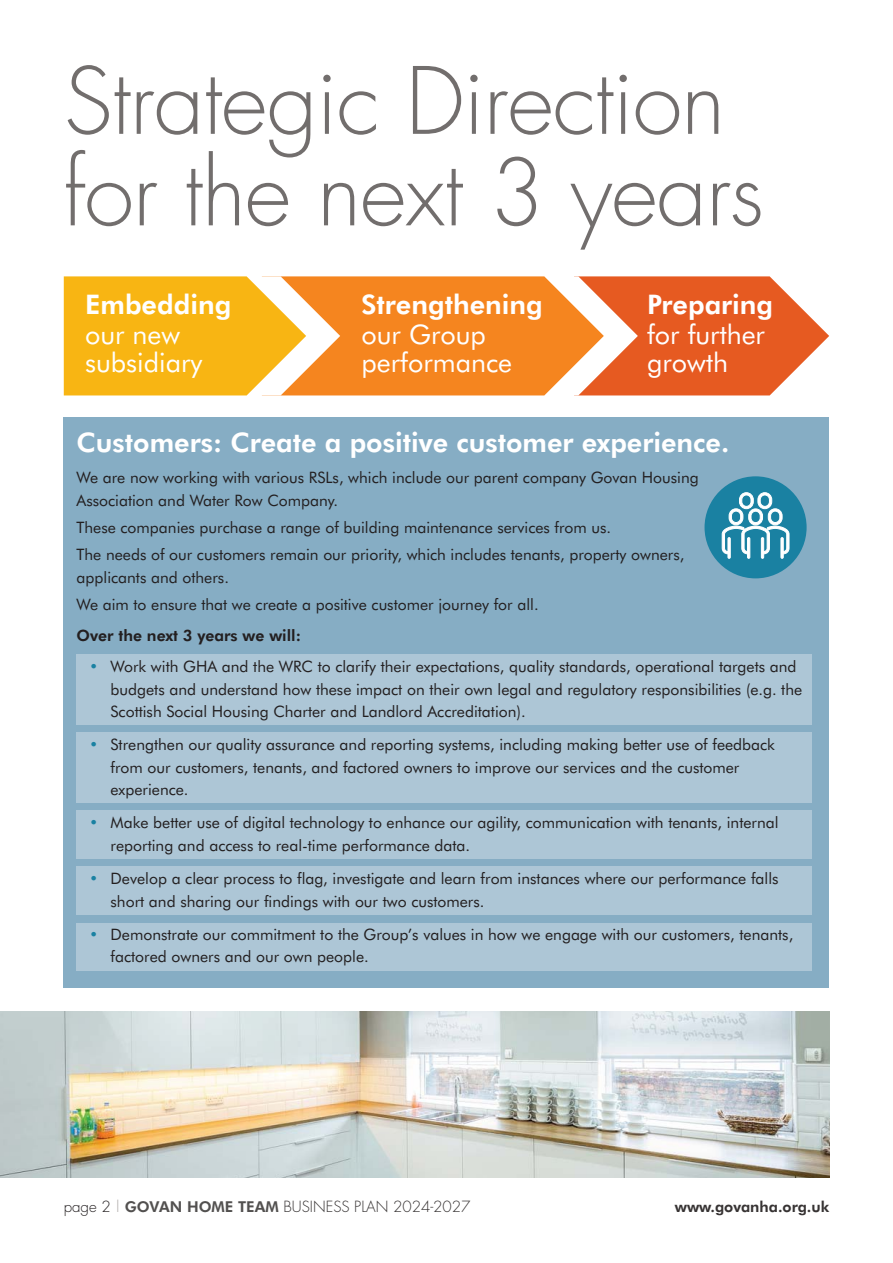
<style>
.page{position:relative;width:893px;height:1263px;background:#fff}
.page>*{position:absolute;margin:0;border:0;box-sizing:border-box;transform-origin:0 0}
.t1{font:300 90px/91.5px "Futura";letter-spacing:-.01em;color:#726e6d}
.t2{font:800 27px "Futura BT";color:#fff}
.t3{font:27px/27.8px "Futura BT";color:#fff}
.t4{font:15.75px/22.5px "Futura BT";color:#231f20}
.t5{font:800 15.75px "Futura BT";color:#231f20}
.t6{font:300 15px "Futura";color:#373333}
.t7{font:800 15px "Futura BT";color:#373333}
.s1{color:#1a81a2}
.s2{color:#231f20}
.s3{color:#aca9a7}
.s4{font-family:"Futura BT";font-weight:800;color:#52504f}
</style>
<div class="page">
<div style="left:64px;top:417px;width:765px;height:570px;background:#86adc4"></div>
<div style="left:77px;top:654px;width:735px;height:71px;background:#adc6d6"></div>
<div style="left:77px;top:732px;width:735px;height:71px;background:#adc6d6"></div>
<div style="left:77px;top:810px;width:735px;height:49px;background:#adc6d6"></div>
<div style="left:77px;top:867px;width:735px;height:48px;background:#adc6d6"></div>
<div style="left:77px;top:923px;width:735px;height:47px;background:#adc6d6"></div>
<svg style="left:64px;top:276px;width:765px;height:119px;background:#f39739"></svg>
<div style="left:704px;top:476px;width:103px;height:102px;background:#1a81a2;border-radius:50%"></div>
<div style="left:739px;top:492px;width:14px;height:17px;border:1px solid #fff;border-radius:7px"></div>
<div style="left:758px;top:492px;width:14px;height:17px;border:1px solid #fff;border-radius:7px"></div>
<div style="left:761px;top:537px;width:3px;height:21px;border:1px solid #fff"></div>
<div style="left:747px;top:537px;width:3px;height:21px;border:1px solid #fff"></div>
<div style="left:728px;top:537px;width:2px;height:21px;border:1px solid #fff"></div>
<div style="left:781px;top:537px;width:2px;height:21px;border:1px solid #fff"></div>
<svg style="left:722px;top:493px;width:67px;height:61px"></svg>
<img style="left:0;top:1012px;width:829px;height:166px">
<h1 class="t1" style="left:64px;top:63px;width:702px">Strategic Direction for the next 3 years</h1>
<h2 class="t2" style="left:85px;top:291px;width:148px">Embedding</h2>
<h2 class="t3" style="left:85px;top:322px;width:119px">our new subsidiary</h2>
<h2 class="t2" style="left:361px;top:291px;width:183px">Strengthening</h2>
<h2 class="t3" style="left:361px;top:322px;width:152px">our Group performance</h2>
<h2 class="t2" style="left:647px;top:291px;width:128px">Preparing</h2>
<h2 class="t3" style="left:647px;top:322px;width:120px">for further growth</h2>
<h2 class="t2" style="left:77px;top:429px;width:654px">Customers: Create a positive customer experience.</h2>
<p class="t4" style="left:77px;top:467px;width:624px">We are now working with various RSLs, which include our parent company Govan Housing<br>Association and Water Row Company.</p>
<p class="t4" style="left:77px;top:515px;width:609px;line-height:27px">These companies purchase a range of building maintenance services from us.<br>The needs of our customers remain our priority, which includes tenants, property owners,</p>
<p class="t4" style="left:77px;top:565px;width:464px;line-height:27px">applicants and others.<br>We aim to ensure that we create a positive customer journey for all.</p>
<p class="t5" style="left:77px;top:628px;width:226px">Over the next 3 years we will:</p>
<p class="t4" style="left:111px;top:656px;width:693px;text-indent:-21px"><span class="s1">•</span> Work with GHA and the WRC to clarify their expectations, quality standards, operational targets and budgets and understand how these impact on their own legal and regulatory responsibilities (e.g. the<br>Scottish Social Housing Charter and Landlord Accreditation).</p>
<p class="t4" style="left:111px;top:734px;width:666px;text-indent:-21px"><span class="s1">•</span> Strengthen our quality assurance and reporting systems, including making better use of feedback from our customers, tenants, and factored owners to improve our services and the customer experience.</p>
<p class="t4" style="left:111px;top:812px;width:670px;text-indent:-21px"><span class="s1">•</span> Make better use of digital technology to enhance our agility, communication with tenants, internal reporting and access to real-time performance data.</p>
<p class="t4" style="left:111px;top:868px;width:669px;text-indent:-21px"><span class="s1">•</span> Develop a clear process to flag, investigate and learn from instances where our performance falls short and sharing our findings with our two customers.</p>
<p class="t4" style="left:111px;top:924px;width:684px;text-indent:-21px"><span class="s1">•</span> Demonstrate our commitment to the Group’s values in how we engage with our customers, tenants, factored owners and our own people.</p>
<p class="t6" style="left:64px;top:1199px;width:408px"><span class="s2">page 2</span> <span class="s3">|</span> <span class="s4">GOVAN HOME TEAM</span> BUSINESS PLAN 2024-2027</p>
<p class="t7" style="left:675px;top:1199px;width:156px">www.govanha.org.uk</p>
</div>
